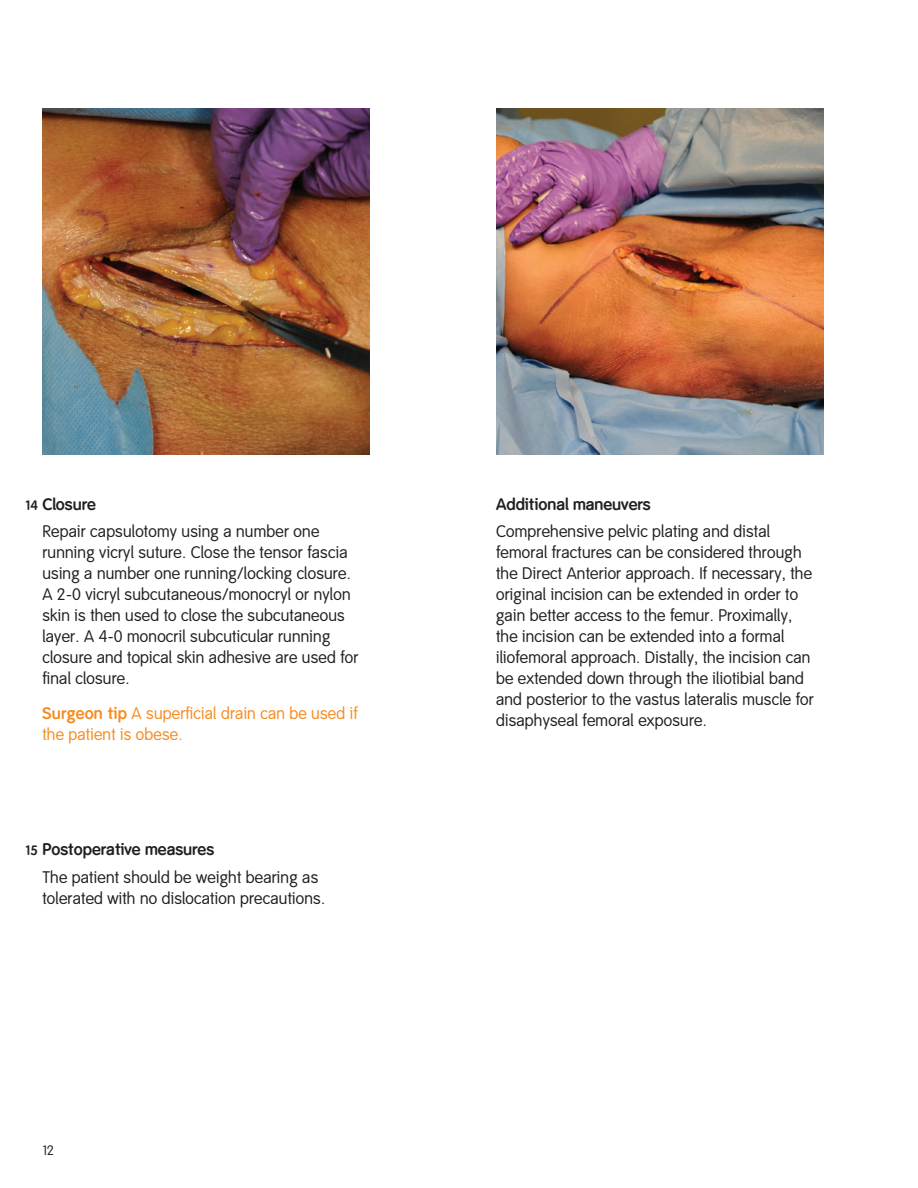
<style>
.page{position:relative;width:918px;height:1188px;background:#fff}
.page>*{position:absolute;margin:0;border:0;box-sizing:border-box;transform-origin:0 0}
.t1{font:16.5px/21px "Smith&Nephew";letter-spacing:.015em;color:#231f20}
.t2{font:16.5px/21px "Smith&Nephew";letter-spacing:.015em;color:#f68b1f}
.t3{font:700 16.5px "Smith&Nephew";color:#231f20}
.t4{font:13.5px "Smith&Nephew";color:#231f20}
.s1{font-size:13.5px}
.s2{font-weight:700}
</style>
<div class="page">
<img style="left:43px;top:108px;width:327px;height:346px">
<img style="left:496px;top:108px;width:327px;height:346px">
<p class="t3" style="left:26px;top:494px;width:71px"><span class="s1">14</span> Closure</p>
<p class="t1" style="left:42px;top:522px;width:317px">Repair capsulotomy using a number one running vicryl suture. Close the tensor fascia using a number one running/locking closure.<br>A 2-0 vicryl subcutaneous/monocryl or nylon skin is then used to close the subcutaneous layer. A 4-0 monocril subcuticular running closure and topical skin adhesive are used for final closure.</p>
<p class="t2" style="left:42px;top:703px;width:317px"><span class="s2">Surgeon tip</span> A superficial drain can be used if the patient is obese.</p>
<p class="t3" style="left:26px;top:840px;width:190px"><span class="s1">15</span> Postoperative measures</p>
<p class="t1" style="left:42px;top:867px;width:284px">The patient should be weight bearing as tolerated with no dislocation precautions.</p>
<p class="t4" style="left:43px;top:1143px;width:12px">12</p>
<p class="t3" style="left:496px;top:494px;width:156px">Additional maneuvers</p>
<p class="t1" style="left:496px;top:522px;width:319px">Comprehensive pelvic plating and distal femoral fractures can be considered through the Direct Anterior approach. If necessary, the original incision can be extended in order to gain better access to the femur. Proximally, the incision can be extended into a formal iliofemoral approach. Distally, the incision can be extended down through the iliotibial band and posterior to the vastus lateralis muscle for disaphyseal femoral exposure.</p>
</div>
